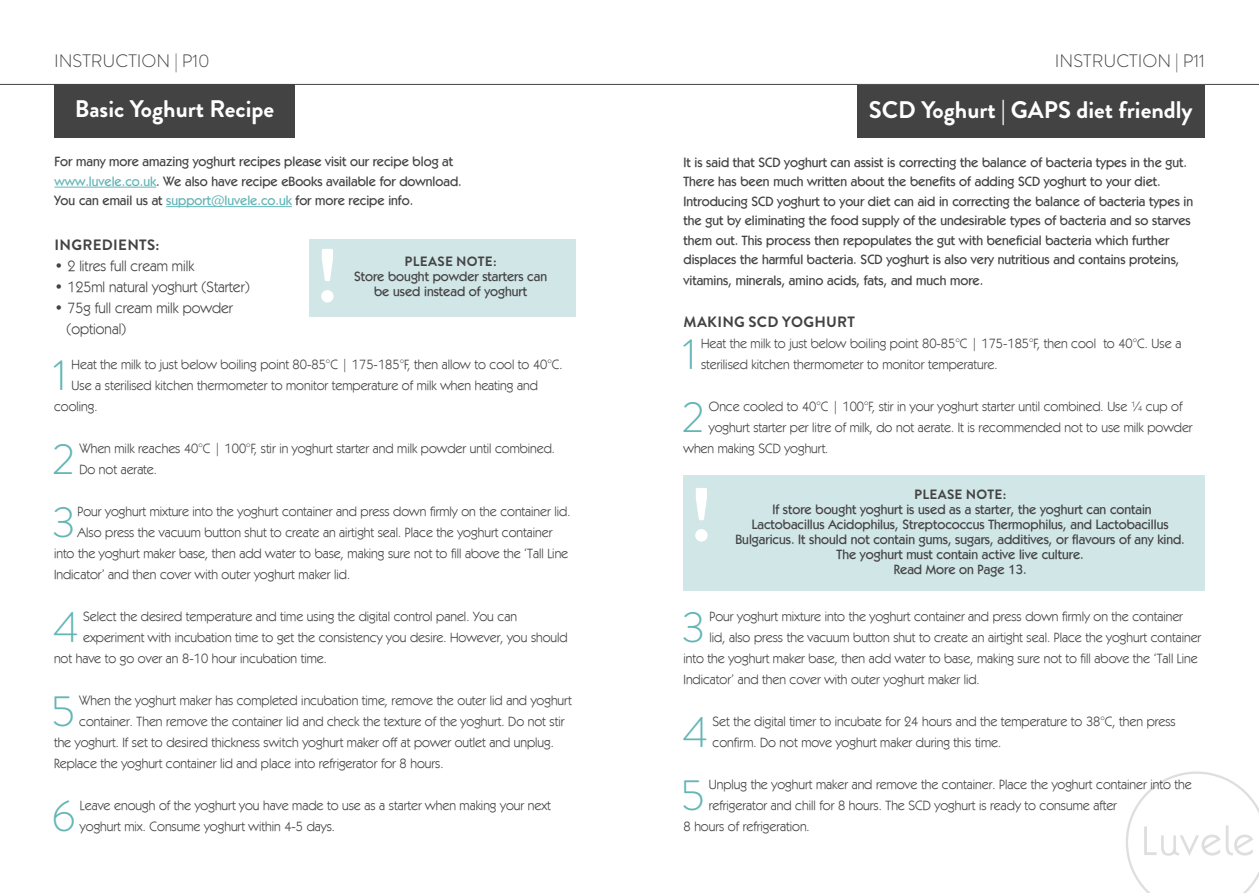
<style>
.page{position:relative;width:1259px;height:893px;background:#fff}
.page>*{position:absolute;margin:0;border:0;box-sizing:border-box;transform-origin:0 0}
.t1{font:700 75.6px "Brandon Grotesque";color:#fff}
.t2{font:300 43.5px "Brandon Grotesque";color:#64b5b6}
.t3{font:700 24px "Brandon Grotesque";color:#fff}
.t4{font:300 18px "Brandon Grotesque";color:#444344}
.t5{font:15px/21px "Kabel IT Cby BT";color:#444344}
.t6{font:700 15px "Brandon Grotesque";letter-spacing:.02em;color:#444344}
.t7{font:13.5px/21px "Kabel IT Cby BT";color:#444344}
.t8{font:500 13.5px/19.5px "Kabel IT Cby BT";color:#444344}
.t9{font:700 13.5px "Brandon Grotesque";letter-spacing:.02em;color:#444344}
.s1{color:#64b5b6}
</style>
<div class="page">
<svg style="left:1126px;top:771px;width:133px;height:122px"></svg>
<hr style="left:0;top:84px;width:1259px;height:1px;background:#444344">
<div style="left:54px;top:84px;width:240px;height:54px;background:#444344"></div>
<hr style="left:54px;top:187px;width:102px;height:1px;background:#64b5b6">
<hr style="left:166px;top:206px;width:126px;height:1px;background:#64b5b6">
<div style="left:309px;top:239px;width:266px;height:77px;background:#d1e6e7"></div>
<div style="left:683px;top:476px;width:521px;height:115px;background:#d1e6e7"></div>
<div style="left:857px;top:85px;width:348px;height:53px;background:#444344"></div>
<h3 class="t4" style="left:54px;top:49px;width:157px">INSTRUCTION | P10</h3>
<h3 class="t4" style="left:1055px;top:48px;width:152px">INSTRUCTION | P11</h3>
<h3 class="t3" style="left:75px;top:92px;width:201px">Basic Yoghurt Recipe</h3>
<p class="t8" style="left:54px;top:152px;width:409px">For many more amazing yoghurt recipes please visit our recipe blog at <span class="s1">www.luvele.co.uk</span>. We also have recipe eBooks available for download.<br>You can email us at <span class="s1">support@luvele.co.uk</span> for more recipe info.</p>
<p class="t6" style="left:55px;top:234px;width:106px">INGREDIENTS:</p>
<p class="t5" style="left:54px;top:255px;width:141px">• 2 litres full cream milk</p>
<p class="t5" style="left:54px;top:276px;width:197px">• 125ml natural yoghurt (Starter)</p>
<p class="t5" style="left:66px;top:297px;width:168px;text-indent:-12px">• 75g full cream milk powder (optional)</p>
<h2 class="t2" style="left:53px;top:346px;width:16px">1</h2>
<p class="t7" style="left:72px;top:354px;width:492px">Heat the milk to just below boiling point 80-85°C | 175-185°F, then allow to cool to 40°C.</p>
<h3 class="t3" style="left:869px;top:93px;width:325px">SCD Yoghurt | GAPS diet friendly</h3>
<p class="t8" style="left:683px;top:152px;width:511px">It is said that SCD yoghurt can assist is correcting the balance of bacteria types in the gut.<br>There has been much written about the benefits of adding SCD yoghurt to your diet.<br>Introducing SCD yoghurt to your diet can aid in correcting the balance of bacteria types in the gut by eliminating the food supply of the undesirable types of bacteria and so starves them out. This process then repopulates the gut with beneficial bacteria which further displaces the harmful bacteria. SCD yoghurt is also very nutritious and contains proteins,</p>
<p class="t8" style="left:683px;top:271px;width:301px">vitamins, minerals, amino acids, fats, and much more.</p>
<p class="t6" style="left:683px;top:312px;width:173px">MAKING SCD YOGHURT</p>
<h2 class="t2" style="left:683px;top:325px;width:16px">1</h2>
<p class="t7" style="left:701px;top:333px;width:482px">Heat the milk to just below boiling point 80-85°C | 175-185°F, then cool to 40°C. Use a sterilised kitchen thermometer to monitor temperature.</p>
<h2 class="t2" style="left:682px;top:388px;width:24px">2</h2>
<p class="t7" style="left:709px;top:396px;width:475px">Once cooled to 40°C | 100°F, stir in your yoghurt starter until combined. Use ¼ cup of</p>
<h1 class="t1" style="left:316px;top:223px;width:25px">!</h1>
<p class="t9" style="left:404px;top:251px;width:94px">PLEASE NOTE:</p>
<p class="t8" style="left:354px;top:268px;width:194px;line-height:15px;text-align:center">Store bought powder starters can be used instead of yoghurt</p>
<p class="t7" style="left:72px;top:375px;width:468px">Use a sterilised kitchen thermometer to monitor temperature of milk when heating and</p>
<p class="t7" style="left:54px;top:396px;width:45px">cooling.</p>
<h2 class="t2" style="left:52px;top:430px;width:24px">2</h2>
<p class="t7" style="left:79px;top:438px;width:477px">When milk reaches 40°C | 100°F, stir in yoghurt starter and milk powder until combined.<br>Do not aerate.</p>
<h2 class="t2" style="left:52px;top:493px;width:25px">3</h2>
<p class="t7" style="left:77px;top:501px;width:494px">Pour yoghurt mixture into the yoghurt container and press down firmly on the container lid.</p>
<p class="t7" style="left:709px;top:417px;width:485px">yoghurt starter per litre of milk, do not aerate. It is recommended not to use milk powder</p>
<p class="t7" style="left:683px;top:438px;width:146px">when making SCD yoghurt.</p>
<h1 class="t1" style="left:689px;top:462px;width:25px">!</h1>
<p class="t9" style="left:914px;top:485px;width:94px">PLEASE NOTE:</p>
<p class="t8" style="left:735px;top:501px;width:451px;line-height:15px;text-align:center">If store bought yoghurt is used as a starter, the yoghurt can contain Lactobacillus Acidophilus, Streptococcus Thermophilus, and Lactobacillus Bulgaricus. It should not contain gums, sugars, additives, or flavours of any kind.<br>The yoghurt must contain active live culture.<br>Read More on Page 13.</p>
<p class="t7" style="left:77px;top:522px;width:476px">Also press the vacuum button shut to create an airtight seal. Place the yoghurt container</p>
<p class="t7" style="left:54px;top:543px;width:516px">into the yoghurt maker base, then add water to base, making sure not to fill above the ‘Tall Line</p>
<p class="t7" style="left:54px;top:564px;width:298px">Indicator’ and then cover with outer yoghurt maker lid.</p>
<h2 class="t2" style="left:53px;top:598px;width:27px">4</h2>
<p class="t7" style="left:83px;top:606px;width:435px">Select the desired temperature and time using the digital control panel. You can</p>
<h2 class="t2" style="left:681px;top:598px;width:25px">3</h2>
<p class="t7" style="left:709px;top:606px;width:475px">Pour yoghurt mixture into the yoghurt container and press down firmly on the container</p>
<p class="t7" style="left:709px;top:627px;width:493px">lid, also press the vacuum button shut to create an airtight seal. Place the yoghurt container</p>
<p class="t7" style="left:683px;top:648px;width:516px">into the yoghurt maker base, then add water to base, making sure not to fill above the ‘Tall Line</p>
<p class="t7" style="left:683px;top:669px;width:298px">Indicator’ and then cover with outer yoghurt maker lid.</p>
<h2 class="t2" style="left:683px;top:703px;width:27px">4</h2>
<p class="t7" style="left:712px;top:711px;width:465px">Set the digital timer to incubate for 24 hours and the temperature to 38°C, then press confirm. Do not move yoghurt maker during this time.</p>
<h2 class="t2" style="left:680px;top:766px;width:25px">5</h2>
<p class="t7" style="left:709px;top:774px;width:484px">Unplug the yoghurt maker and remove the container. Place the yoghurt container into the</p>
<p class="t7" style="left:83px;top:627px;width:486px">experiment with incubation time to get the consistency you desire. However, you should</p>
<p class="t7" style="left:54px;top:648px;width:274px">not have to go over an 8-10 hour incubation time.</p>
<h2 class="t2" style="left:51px;top:682px;width:25px">5</h2>
<p class="t7" style="left:79px;top:690px;width:494px">When the yoghurt maker has completed incubation time, remove the outer lid and yoghurt</p>
<p class="t7" style="left:79px;top:711px;width:486px">container. Then remove the container lid and check the texture of the yoghurt. Do not stir</p>
<p class="t7" style="left:54px;top:732px;width:501px">the yoghurt. If set to desired thickness switch yoghurt maker off at power outlet and unplug.</p>
<p class="t7" style="left:54px;top:753px;width:391px">Replace the yoghurt container lid and place into refrigerator for 8 hours.</p>
<h2 class="t2" style="left:51px;top:787px;width:26px">6</h2>
<p class="t7" style="left:80px;top:795px;width:472px">Leave enough of the yoghurt you have made to use as a starter when making your next yoghurt mix. Consume yoghurt within 4-5 days.</p>
<p class="t7" style="left:709px;top:795px;width:410px">refrigerator and chill for 8 hours. The SCD yoghurt is ready to consume after</p>
<p class="t7" style="left:683px;top:816px;width:128px">8 hours of refrigeration.</p>
</div>
